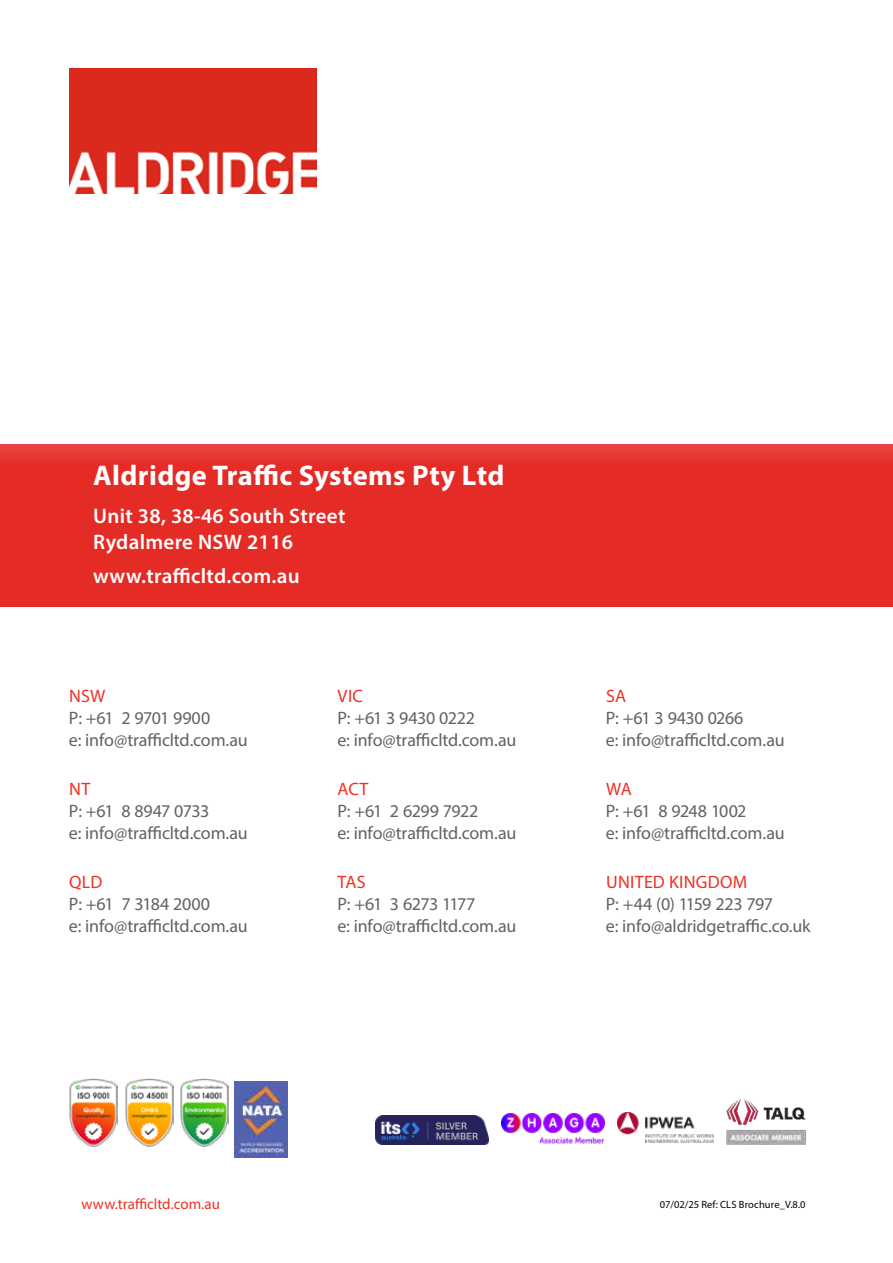
<style>
.page{position:relative;width:893px;height:1263px;background:#fff}
.page>*{position:absolute;margin:0;border:0;box-sizing:border-box;transform-origin:0 0}
.t1{font:700 28.5px "Myriad Pro";letter-spacing:.015em;color:#fff}
.t2{font:600 21px/25.5px "Myriad Pro";letter-spacing:.015em;color:#fff}
.t3{font:18px/21.6px "Myriad Pro";letter-spacing:-.01em;color:#616264}
.t4{font:18px "Myriad Pro";letter-spacing:.015em;color:#ee3124}
.t5{font:15px "Myriad Pro";color:#ee3124}
.t6{font:10.5px "Myriad Pro";letter-spacing:.01em;color:#000}
</style>
<div class="page">
<div style="left:0;top:444px;width:893px;height:163px;background:#e52b26"></div>
<img style="left:70px;top:68px;width:246px;height:126px">
<img style="left:501px;top:1113px;width:103px;height:31px">
<img style="left:617px;top:1112px;width:97px;height:30px">
<img style="left:376px;top:1116px;width:112px;height:28px">
<img style="left:726px;top:1099px;width:80px;height:45px">
<img style="left:125px;top:1079px;width:48px;height:67px">
<img style="left:235px;top:1082px;width:53px;height:75px">
<img style="left:70px;top:1079px;width:48px;height:67px">
<img style="left:181px;top:1079px;width:48px;height:67px">
<h1 class="t1" style="left:93px;top:457px;width:413px">Aldridge Traffic Systems Pty Ltd</h1>
<p class="t2" style="left:93px;top:503px;width:254px">Unit 38, 38-46 South Street<br>Rydalmere NSW 2116</p>
<p class="t2" style="left:93px;top:562px;width:208px">www.trafficltd.com.au</p>
<p class="t4" style="left:69px;top:685px;width:38px">NSW</p>
<p class="t3" style="left:69px;top:707px;width:180px">P: +61 2 9701 9900<br>e: info@trafficltd.com.au</p>
<p class="t4" style="left:69px;top:778px;width:23px">NT</p>
<p class="t3" style="left:69px;top:800px;width:180px">P: +61 8 8947 0733<br>e: info@trafficltd.com.au</p>
<p class="t4" style="left:69px;top:871px;width:35px">QLD</p>
<p class="t3" style="left:69px;top:893px;width:180px">P: +61 7 3184 2000<br>e: info@trafficltd.com.au</p>
<p class="t4" style="left:338px;top:685px;width:27px">VIC</p>
<p class="t3" style="left:337px;top:707px;width:180px">P: +61 3 9430 0222<br>e: info@trafficltd.com.au</p>
<p class="t4" style="left:338px;top:778px;width:32px">ACT</p>
<p class="t3" style="left:337px;top:800px;width:180px">P: +61 2 6299 7922<br>e: info@trafficltd.com.au</p>
<p class="t4" style="left:338px;top:871px;width:30px">TAS</p>
<p class="t3" style="left:337px;top:893px;width:180px">P: +61 3 6273 1177<br>e: info@trafficltd.com.au</p>
<p class="t4" style="left:606px;top:685px;width:21px">SA</p>
<p class="t3" style="left:606px;top:707px;width:180px">P: +61 3 9430 0266<br>e: info@trafficltd.com.au</p>
<p class="t4" style="left:606px;top:778px;width:27px">WA</p>
<p class="t3" style="left:606px;top:800px;width:180px">P: +61 8 9248 1002<br>e: info@trafficltd.com.au</p>
<p class="t4" style="left:606px;top:871px;width:143px">UNITED KINGDOM</p>
<p class="t3" style="left:606px;top:893px;width:206px">P: +44 (0) 1159 223 797<br>e: info@aldridgetraffic.co.uk</p>
<p class="t5" style="left:81px;top:1194px;width:140px">www.trafficltd.com.au</p>
<p class="t6" style="left:660px;top:1198px;width:147px">07/02/25 Ref: CLS Brochure_V.8.0</p>
</div>
